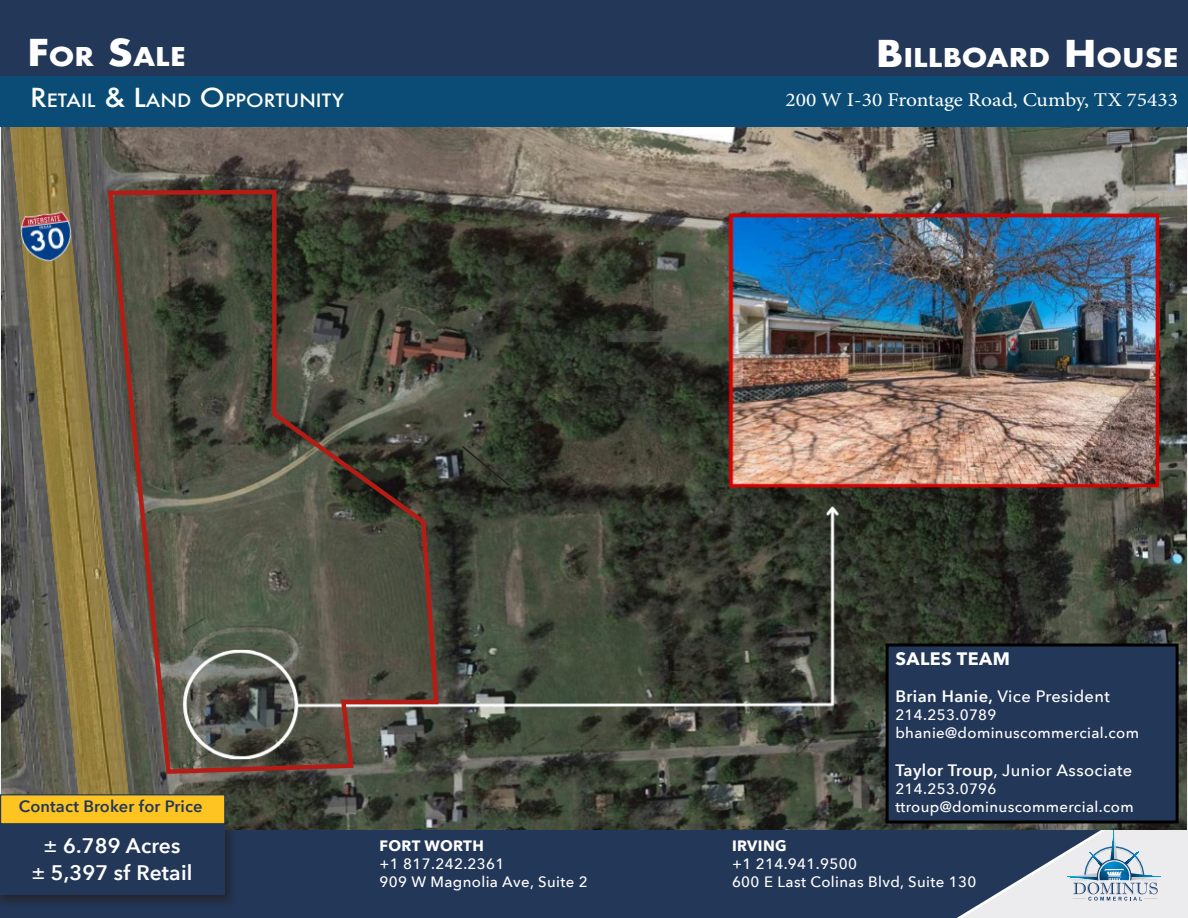
<style>
.page{position:relative;width:1188px;height:918px;background:#fff}
.page>*{position:absolute;margin:0;border:0;box-sizing:border-box;transform-origin:0 0}
.t1{font:700 25.2px "Futura";color:#fff;scale:1.1 1}
.t2{font:600 21px "Avenir Next";letter-spacing:.01em;color:#fff}
.t3{font:19.5px "Minion Pro";color:#fff;scale:1.1 1}
.t4{font:700 18px "Avenir Next";letter-spacing:.025em;color:#fff}
.t5{font:500 17.85px "Futura";color:#fff;scale:1.1 1}
.t6{font:500 16.5px "Avenir Next";letter-spacing:.025em;color:#fff}
.t7{font:600 16.35px "Avenir Next";letter-spacing:.01em;color:#233758}
.t8{font:500 15px "Avenir Next";letter-spacing:.025em;color:#fff}
.t9{font:700 15px "Avenir Next";letter-spacing:.025em;color:#fff}
.s1{font-size:36px}
.s2{font-size:25.5px}
.s3{font-weight:500}
.s4{font-weight:600}
</style>
<div class="page">
<div style="left:0;top:0;width:1188px;height:113px;background:#233758"></div>
<div style="left:0;top:828px;width:1188px;height:90px;background:#233758"></div>
<div style="left:0;top:76px;width:1188px;height:51px;background:#0a4c75"></div>
<svg style="left:934px;top:822px;width:254px;height:96px"></svg>
<img style="left:2px;top:128px;width:1184px;height:701px">
<svg style="left:460px;top:444px;width:51px;height:44px;background:#31382c"></svg>
<div style="left:1px;top:795px;width:224px;height:29px;background:#fec422"></div>
<div style="left:0;top:794px;width:225px;height:30px;border:1px solid #233758"></div>
<div style="left:0;top:821px;width:237px;height:87px;background:#231f20;opacity:.75"></div>
<div style="left:0;top:824px;width:224px;height:71px;background:#233758"></div>
<svg style="left:607px;top:331px;width:109px;height:11px"></svg>
<div style="left:887px;top:645px;width:290px;height:177px;background:#233758"></div>
<div style="left:886px;top:644px;width:293px;height:180px;border:3px solid #000"></div>
<svg style="left:105px;top:187px;width:336px;height:589px;background:#534f42"></svg>
<p class="t1" style="left:27px;top:38px;width:146px"><span class="s1">F</span>OR <span class="s1">S</span>ALE</p>
<p class="t1" style="left:876px;top:39px;width:277px"><span class="s1">B</span>ILLBOARD <span class="s1">H</span>OUSE</p>
<p class="t5" style="left:30px;top:88px;width:287px"><span class="s2">R</span>ETAIL <span class="s2">&amp; L</span>AND <span class="s2">O</span>PPORTUNITY</p>
<p class="t3" style="left:786px;top:87px;width:358px">200 W I-30 Frontage Road, Cumby, TX 75433</p>
<p class="t7" style="left:19px;top:793px;width:185px">Contact Broker for Price</p>
<p class="t2" style="left:44px;top:828px;width:139px"><span class="s3">±</span> 6.789 Acres</p>
<p class="t2" style="left:32px;top:855px;width:162px"><span class="s3">±</span> 5,397 sf Retail</p>
<p class="t9" style="left:380px;top:832px;width:106px">FORT WORTH</p>
<p class="t8" style="left:380px;top:851px;width:126px">+1 817.242.2361</p>
<p class="t8" style="left:380px;top:869px;width:210px">909 W Magnolia Ave, Suite 2</p>
<p class="t4" style="left:895px;top:643px;width:116px">SALES TEAM</p>
<p class="t6" style="left:895px;top:683px;width:216px"><span class="s4">Brian Hanie,</span> Vice President</p>
<p class="t8" style="left:895px;top:702px;width:103px">214.253.0789</p>
<p class="t8" style="left:895px;top:720px;width:245px">bhanie@dominuscommercial.com</p>
<p class="t6" style="left:895px;top:756px;width:238px"><span class="s4">Taylor Troup</span>, Junior Associate</p>
<p class="t8" style="left:895px;top:776px;width:103px">214.253.0796</p>
<p class="t8" style="left:895px;top:794px;width:240px">ttroup@dominuscommercial.com</p>
<p class="t9" style="left:732px;top:832px;width:56px">IRVING</p>
<p class="t8" style="left:732px;top:851px;width:126px">+1 214.941.9500</p>
<p class="t8" style="left:732px;top:869px;width:246px">600 E Last Colinas Blvd, Suite 130</p>
</div>
